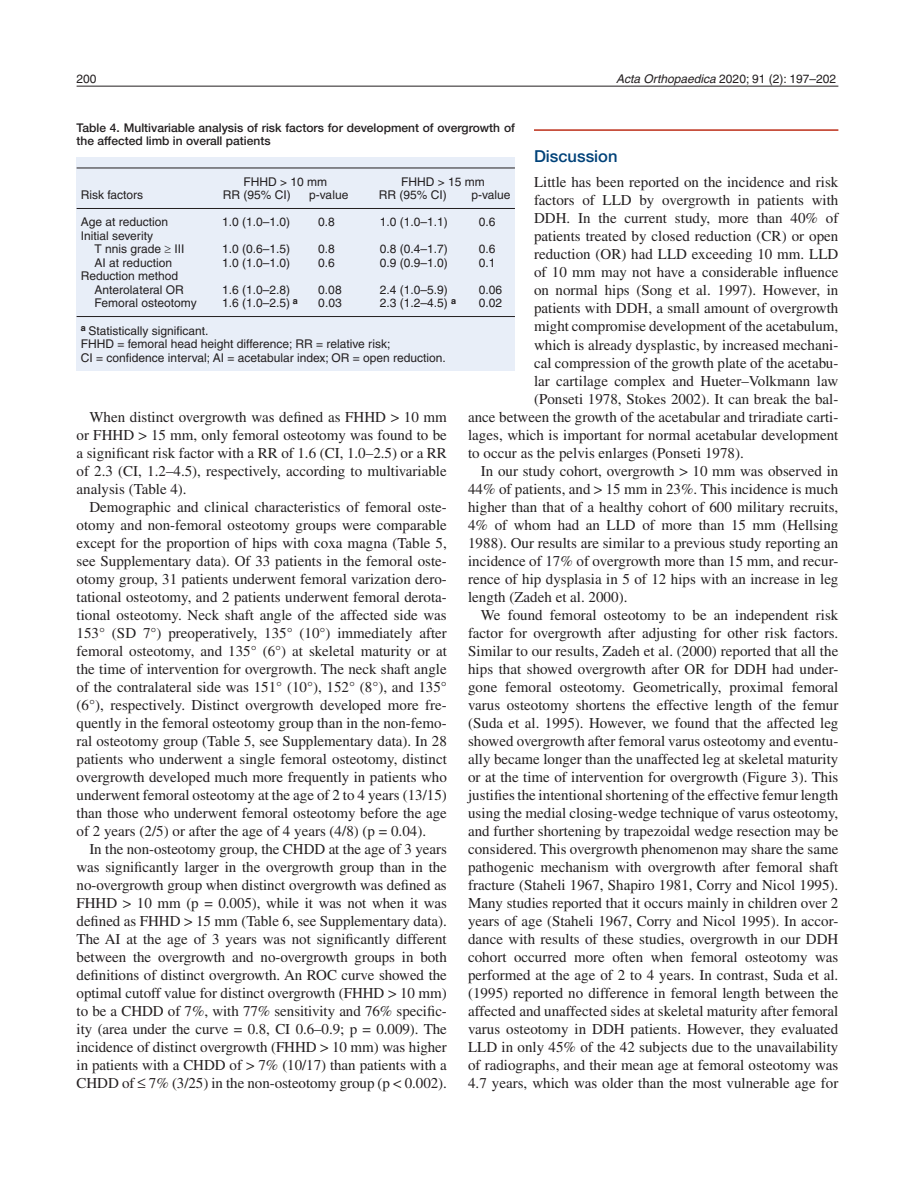
<style>
.page{position:relative;width:915px;height:1191px;background:#fff}
.page>*{position:absolute;margin:0;border:0;box-sizing:border-box;transform-origin:0 0}
.t1{font:500 16.5px "Helvetica Neue LTW1 G";color:#004279}
.t2{font:15px/18px "Times";color:#231f20;text-align:justify}
.t3{font:12px/13.5px "Helvetica";color:#231f20}
.t4{font:500 12px/13.5px "Helvetica Neue LTW1 G";color:#231f20}
.s1{font-style:italic}
</style>
<div class="page">
<hr style="left:77px;top:86px;width:761px;height:1px;background:#231f20">
<div style="left:77px;top:157px;width:437px;height:213px;background:#e8eef8"></div>
<hr style="left:77px;top:168px;width:437px;height:1px;background:#231f20">
<hr style="left:77px;top:208px;width:437px;height:1px;background:#231f20">
<hr style="left:77px;top:316px;width:437px;height:1px;background:#231f20">
<hr style="left:534px;top:129px;width:304px;height:2px;background:#bc2e18">
<p class="t3" style="left:77px;top:72px;width:22px">200</p>
<p class="t3" style="left:615px;top:72px;width:222px"><span class="s1">Acta Orthopaedica</span> 2020; 91 (2): 197–202</p>
<p class="t4" style="left:77px;top:121px;width:439px">Table 4. Multivariable analysis of risk factors for development of overgrowth of the affected limb in overall patients</p>
<p class="t3" style="left:243px;top:175px;width:85px">FHHD &gt; 10 mm</p>
<p class="t3" style="left:401px;top:175px;width:85px">FHHD &gt; 15 mm</p>
<p class="t3" style="left:81px;top:188px;width:64px">Risk factors</p>
<p class="t3" style="left:223px;top:188px;width:70px">RR (95% CI)</p>
<p class="t3" style="left:309px;top:188px;width:41px">p-value</p>
<p class="t3" style="left:379px;top:188px;width:70px">RR (95% CI)</p>
<p class="t3" style="left:471px;top:188px;width:41px">p-value</p>
<p class="t3" style="left:81px;top:215px;width:89px">Age at reduction</p>
<p class="t3" style="left:222px;top:215px;width:70px">1.0 (1.0–1.0)</p>
<p class="t3" style="left:318px;top:215px;width:18px">0.8</p>
<p class="t3" style="left:380px;top:215px;width:70px">1.0 (1.0–1.1)</p>
<p class="t3" style="left:479px;top:215px;width:18px">0.6</p>
<p class="t3" style="left:95px;top:229px;width:91px;text-indent:-14px">Initial severity<br>Tőnnis grade ≥ III</p>
<p class="t3" style="left:222px;top:242px;width:70px">1.0 (0.6–1.5)</p>
<p class="t3" style="left:318px;top:242px;width:18px">0.8</p>
<p class="t3" style="left:380px;top:242px;width:70px">0.8 (0.4–1.7)</p>
<p class="t3" style="left:479px;top:242px;width:18px">0.6</p>
<p class="t3" style="left:95px;top:256px;width:79px">AI at reduction</p>
<p class="t3" style="left:222px;top:256px;width:70px">1.0 (1.0–1.0)</p>
<p class="t3" style="left:318px;top:256px;width:18px">0.6</p>
<p class="t3" style="left:380px;top:256px;width:70px">0.9 (0.9–1.0)</p>
<p class="t3" style="left:479px;top:256px;width:18px">0.1</p>
<p class="t3" style="left:95px;top:269px;width:91px;text-indent:-14px">Reduction method<br>Anterolateral OR</p>
<p class="t3" style="left:222px;top:283px;width:70px">1.6 (1.0–2.8)</p>
<p class="t3" style="left:318px;top:283px;width:25px">0.08</p>
<p class="t3" style="left:380px;top:283px;width:70px">2.4 (1.0–5.9)</p>
<p class="t3" style="left:479px;top:283px;width:25px">0.06</p>
<p class="t3" style="left:95px;top:296px;width:104px">Femoral osteotomy</p>
<p class="t3" style="left:222px;top:296px;width:77px">1.6 (1.0–2.5) <sup>a</sup></p>
<p class="t3" style="left:318px;top:296px;width:25px">0.03</p>
<p class="t3" style="left:380px;top:296px;width:78px">2.3 (1.2–4.5) <sup>a</sup></p>
<p class="t3" style="left:479px;top:296px;width:25px">0.02</p>
<p class="t3" style="left:81px;top:323px;width:366px"><sup>a</sup> Statistically significant.<br>FHHD = femoral head height difference; RR = relative risk;<br>CI = confidence interval; AI = acetabular index; OR = open reduction.</p>
<p class="t1" style="left:534px;top:146px;width:85px">Discussion</p>
<p class="t2" style="left:534px;top:173px;width:306px">Little has been reported on the incidence and risk factors of LLD by overgrowth in patients with DDH. In the current study, more than 40% of patients treated by closed reduction (CR) or open reduction (OR) had LLD exceeding 10 mm. LLD of 10 mm may not have a considerable influence on normal hips (Song et al. 1997). However, in patients with DDH, a small amount of overgrowth might compromise development of the acetabulum, which is already dysplastic, by increased mechani&shy;cal compression of the growth plate of the acetabu&shy;lar cartilage complex and Hueter–Volkmann law (Ponseti 1978, Stokes 2002). It can break the bal-</p>
<p class="t2" style="left:77px;top:407px;width:371px;text-indent:13px">When distinct overgrowth was defined as FHHD &gt; 10 mm or FHHD &gt; 15 mm, only femoral osteotomy was found to be a significant risk factor with a RR of 1.6 (CI, 1.0–2.5) or a RR of 2.3 (CI, 1.2–4.5), respectively, according to multivariable analysis (Table 4).</p>
<p class="t2" style="left:77px;top:497px;width:371px;text-indent:13px">Demographic and clinical characteristics of femoral oste&shy;otomy and non-femoral osteotomy groups were comparable except for the proportion of hips with coxa magna (Table 5, see Supplementary data). Of 33 patients in the femoral oste&shy;otomy group, 31 patients underwent femoral varization dero&shy;tational osteotomy, and 2 patients underwent femoral derota&shy;tional osteotomy. Neck shaft angle of the affected side was 153° (SD 7°) preoperatively, 135° (10°) immediately after femoral osteotomy, and 135° (6°) at skeletal maturity or at the time of intervention for overgrowth. The neck shaft angle of the contralateral side was 151° (10°), 152° (8°), and 135° (6°), respectively. Distinct overgrowth developed more fre&shy;quently in the femoral osteotomy group than in the non-femo&shy;ral osteotomy group (Table 5, see Supplementary data). In 28 patients who underwent a single femoral osteotomy, distinct overgrowth developed much more frequently in patients who underwent femoral osteotomy at the age of 2 to 4 years (13/15) than those who underwent femoral osteotomy before the age of 2 years (2/5) or after the age of 4 years (4/8) (p = 0.04).</p>
<p class="t2" style="left:77px;top:839px;width:371px;text-indent:13px">In the non-osteotomy group, the CHDD at the age of 3 years was significantly larger in the overgrowth group than in the no-overgrowth group when distinct overgrowth was defined as FHHD &gt; 10 mm (p = 0.005), while it was not when it was defined as FHHD &gt; 15 mm (Table 6, see Supplementary data).<br>The AI at the age of 3 years was not significantly different between the overgrowth and no-overgrowth groups in both definitions of distinct overgrowth. An ROC curve showed the optimal cutoff value for distinct overgrowth (FHHD &gt; 10 mm) to be a CHDD of 7%, with 77% sensitivity and 76% specific&shy;ity (area under the curve = 0.8, CI 0.6–0.9; p = 0.009). The incidence of distinct overgrowth (FHHD &gt; 10 mm) was higher in patients with a CHDD of &gt; 7% (10/17) than patients with a CHDD of ≤ 7% (3/25) in the non-osteotomy group (p &lt; 0.002).</p>
<p class="t2" style="left:468px;top:407px;width:371px">ance between the growth of the acetabular and triradiate carti&shy;lages, which is important for normal acetabular development to occur as the pelvis enlarges (Ponseti 1978).</p>
<p class="t2" style="left:468px;top:461px;width:371px;text-indent:13px">In our study cohort, overgrowth &gt; 10 mm was observed in 44% of patients, and &gt; 15 mm in 23%. This incidence is much higher than that of a healthy cohort of 600 military recruits, 4% of whom had an LLD of more than 15 mm (Hellsing 1988). Our results are similar to a previous study reporting an incidence of 17% of overgrowth more than 15 mm, and recur&shy;rence of hip dysplasia in 5 of 12 hips with an increase in leg length (Zadeh et al. 2000).</p>
<p class="t2" style="left:468px;top:605px;width:371px;text-indent:13px">We found femoral osteotomy to be an independent risk factor for overgrowth after adjusting for other risk factors.<br>Similar to our results, Zadeh et al. (2000) reported that all the hips that showed overgrowth after OR for DDH had under&shy;gone femoral osteotomy. Geometrically, proximal femoral varus osteotomy shortens the effective length of the femur (Suda et al. 1995). However, we found that the affected leg showed overgrowth after femoral varus osteotomy and eventu&shy;ally became longer than the unaffected leg at skeletal maturity or at the time of intervention for overgrowth (Figure 3). This justifies the intentional shortening of the effective femur length using the medial closing-wedge technique of varus osteotomy, and further shortening by trapezoidal wedge resection may be considered. This overgrowth phenomenon may share the same pathogenic mechanism with overgrowth after femoral shaft fracture (Staheli 1967, Shapiro 1981, Corry and Nicol 1995).<br>Many studies reported that it occurs mainly in children over 2 years of age (Staheli 1967, Corry and Nicol 1995). In accor&shy;dance with results of these studies, overgrowth in our DDH cohort occurred more often when femoral osteotomy was performed at the age of 2 to 4 years. In contrast, Suda et al. (1995) reported no difference in femoral length between the affected and unaffected sides at skeletal maturity after femoral varus osteotomy in DDH patients. However, they evaluated LLD in only 45% of the 42 subjects due to the unavailability of radiographs, and their mean age at femoral osteotomy was 4.7 years, which was older than the most vulnerable age for</p>
</div>
